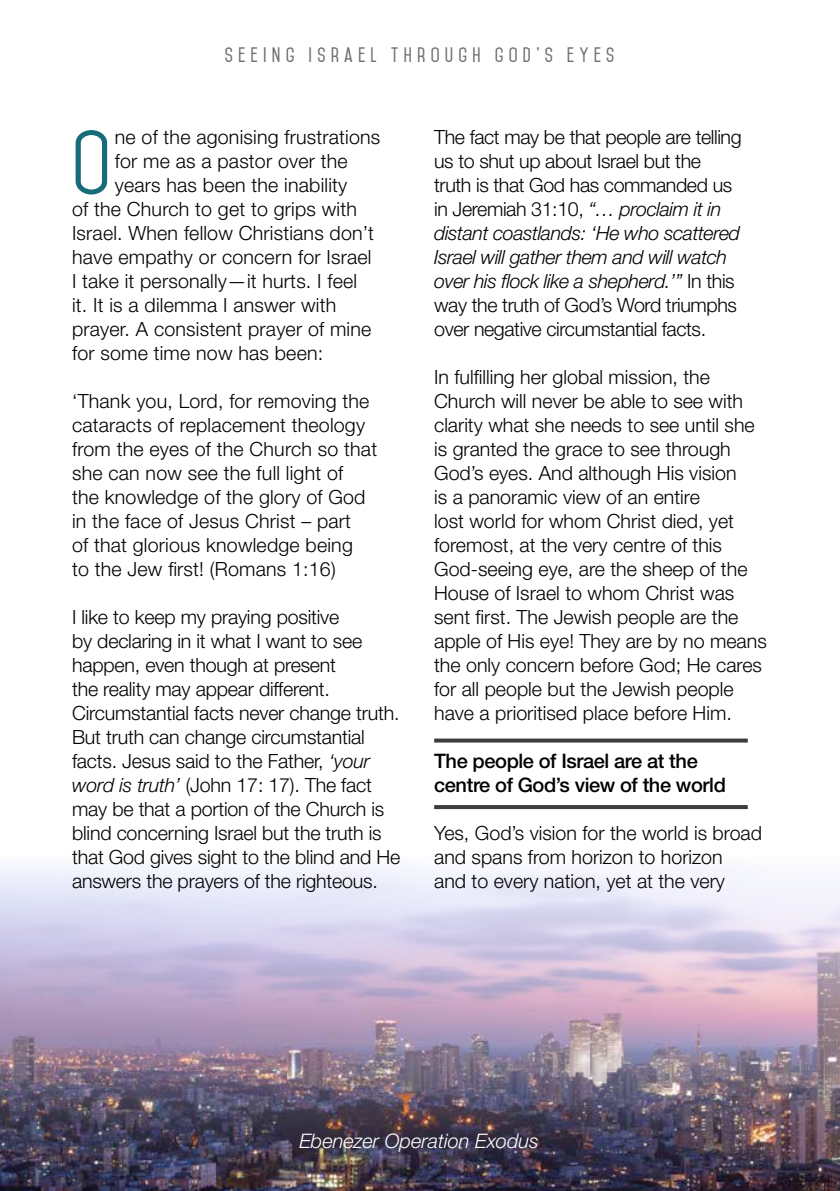
<style>
.page{position:relative;width:840px;height:1191px;background:#fff}
.page>*{position:absolute;margin:0;border:0;box-sizing:border-box;transform-origin:0 0}
.t1{font:78.4px "Mohave";color:#176c7a}
.t2{font:500 20px/24px "Helvetica Neue LT Std";letter-spacing:-.02em;color:#000}
.t3{font:italic 300 20px "Helvetica Neue LT Std";color:#fff}
.t4{font:300 19.6px/24px "Helvetica Neue LT Std";color:#000}
.t5{font:300 19.6px/24px "Helvetica Neue LT Std";letter-spacing:-.02em;color:#000}
.t6{font:600 18px "Mohave";letter-spacing:.29em;color:#706f6f}
.s1{font-style:italic}
</style>
<div class="page">
<img style="left:0;top:867px;width:839px;height:324px">
<svg style="left:434px;top:805px;width:313px;height:4px"></svg>
<svg style="left:434px;top:738px;width:313px;height:4px"></svg>
<p class="t6" style="left:224px;top:44px;width:391px">SEEING ISRAEL THROUGH GOD’S EYES</p>
<h1 class="t1" style="left:72px;top:115px;width:40px">O</h1>
<p class="t4" style="left:115px;top:125px;width:267px">ne of the agonising frustrations</p>
<p class="t4" style="left:115px;top:149px;width:234px">for me as a pastor over the</p>
<p class="t4" style="left:115px;top:173px;width:234px">years has been the inability</p>
<p class="t4" style="left:72px;top:197px;width:286px">of the Church to get to grips with</p>
<p class="t4" style="left:72px;top:221px;width:303px">Israel. When fellow Christians don’t</p>
<p class="t4" style="left:72px;top:245px;width:301px">have empathy or concern for Israel</p>
<p class="t4" style="left:72px;top:269px;width:286px">I take it personally—it hurts. I feel</p>
<p class="t4" style="left:72px;top:293px;width:265px">it. It is a dilemma I answer with</p>
<p class="t4" style="left:72px;top:317px;width:300px">prayer. A consistent prayer of mine</p>
<p class="t4" style="left:72px;top:341px;width:252px">for some time now has been:</p>
<p class="t4" style="left:72px;top:389px;width:306px">‘Thank you, Lord, for removing the cataracts of replacement theology from the eyes of the Church so that she can now see the full light of<br>the knowledge of the glory of God in the face of Jesus Christ – part<br>of that glorious knowledge being<br>to the Jew first! (Romans 1:16)</p>
<p class="t4" style="left:72px;top:604px;width:329px">I like to keep my praying positive<br>by declaring in it what I want to see happen, even though at present<br>the reality may appear different.<br>Circumstantial facts never change truth.<br>But truth can change circumstantial facts. Jesus said to the Father, <span class="s1">‘your word is truth’</span> (John 17: 17). The fact may be that a portion of the Church is blind concerning Israel but the truth is that God gives sight to the blind and He answers the prayers of the righteous.</p>
<p class="t5" style="left:434px;top:124px;width:309px">The fact may be that people are telling us to shut up about Israel but the truth is that God has commanded us in Jeremiah 31:10, <span class="s1">“… proclaim it in distant coastlands: ‘He who scattered Israel will gather them and will watch over his flock like a shepherd.’”</span> In this way the truth of God’s Word triumphs over negative circumstantial facts.</p>
<p class="t4" style="left:434px;top:364px;width:334px">In fulfilling her global mission, the Church will never be able to see with clarity what she needs to see until she is granted the grace to see through God’s eyes. And although His vision<br>is a panoramic view of an entire<br>lost world for whom Christ died, yet foremost, at the very centre of this God-seeing eye, are the sheep of the House of Israel to whom Christ was sent first. The Jewish people are the apple of His eye! They are by no means the only concern before God; He cares for all people but the Jewish people have a prioritised place before Him.</p>
<p class="t2" style="left:434px;top:749px;width:293px">The people of Israel are at the centre of God’s view of the world</p>
<p class="t4" style="left:434px;top:821px;width:329px">Yes, God’s vision for the world is broad and spans from horizon to horizon<br>and to every nation, yet at the very</p>
<p class="t3" style="left:299px;top:1128px;width:241px">Ebenezer Operation Exodus</p>
</div>
